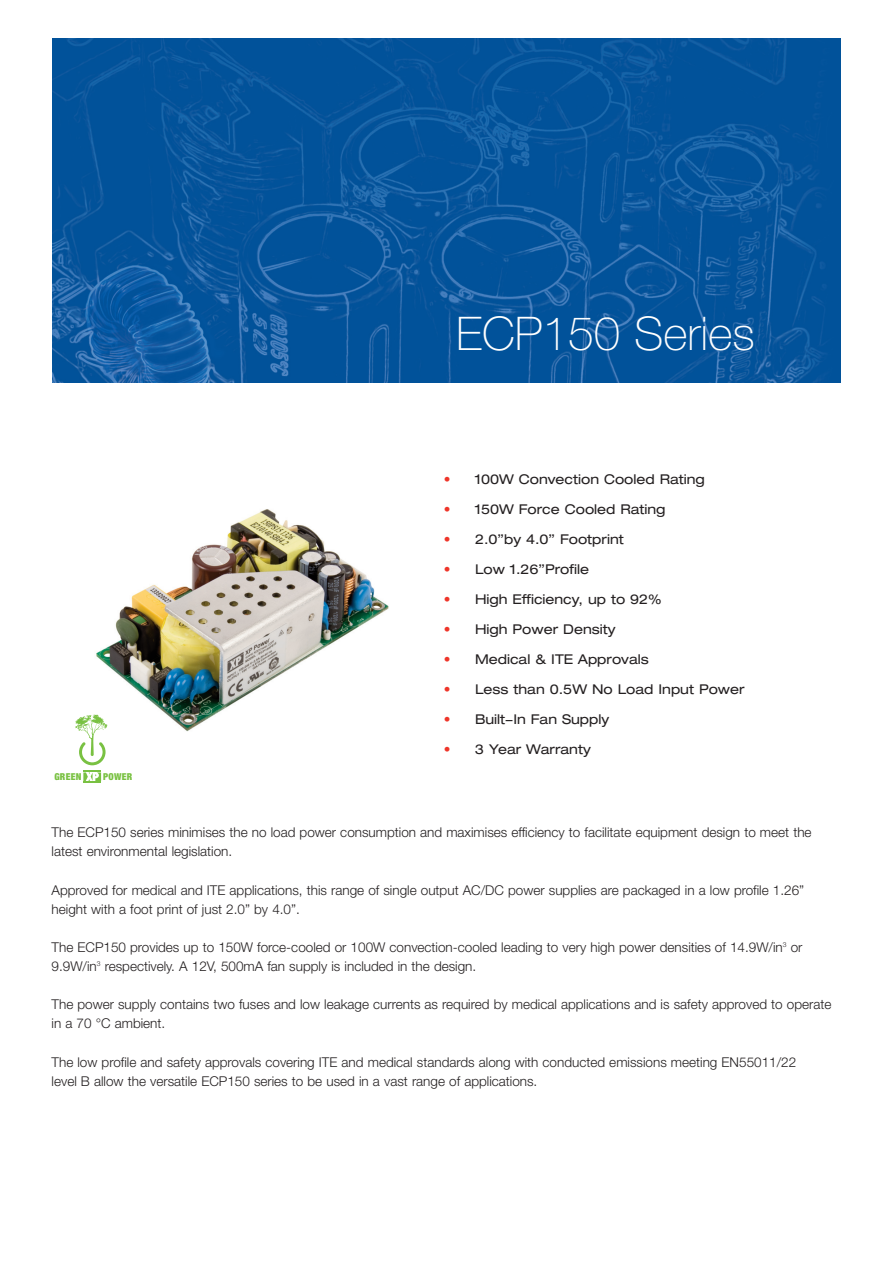
<style>
.page{position:relative;width:893px;height:1263px;background:#fff}
.page>*{position:absolute;margin:0;border:0;box-sizing:border-box;transform-origin:0 0}
.t1{font:100 46.5px "Helvetica Neue LT";color:#fff}
.t2{font:300 13.5px/19px "Helvetica Neue";color:#231f20}
.t3{font:expanded 13.5px "Helvetica Neue LT";color:#231f20}
.t4{font:900 condensed 9.6px "Helvetica Neue LT";letter-spacing:.025em;color:#79c142}
.s1{color:#ee3529}
</style>
<div class="page">
<img style="left:83px;top:509px;width:306px;height:262px">
<img style="left:53px;top:38px;width:787px;height:345px">
<svg style="left:75px;top:715px;width:33px;height:50px"></svg>
<svg style="left:83px;top:771px;width:18px;height:12px"></svg>
<h1 class="t1" style="left:456px;top:307px;width:300px">ECP150 Series</h1>
<p class="t4" style="left:54px;top:771px;width:28px">GREEN</p>
<p class="t4" style="left:103px;top:771px;width:31px">POWER</p>
<p class="t3" style="left:443px;top:474px;width:262px"><span class="s1">•</span> 100W Convection Cooled Rating</p>
<p class="t3" style="left:443px;top:504px;width:223px"><span class="s1">•</span> 150W Force Cooled Rating</p>
<p class="t3" style="left:443px;top:534px;width:181px"><span class="s1">•</span> 2.0”by 4.0” Footprint</p>
<p class="t3" style="left:443px;top:564px;width:147px"><span class="s1">•</span> Low 1.26”Profile</p>
<p class="t3" style="left:443px;top:594px;width:219px"><span class="s1">•</span> High Efficiency, up to 92%</p>
<p class="t3" style="left:443px;top:624px;width:173px"><span class="s1">•</span> High Power Density</p>
<p class="t3" style="left:443px;top:654px;width:206px"><span class="s1">•</span> Medical &amp; ITE Approvals</p>
<p class="t3" style="left:443px;top:684px;width:302px"><span class="s1">•</span> Less than 0.5W No Load Input Power</p>
<p class="t3" style="left:443px;top:714px;width:167px"><span class="s1">•</span> Built-In Fan Supply</p>
<p class="t3" style="left:443px;top:744px;width:148px"><span class="s1">•</span> 3 Year Warranty</p>
<p class="t2" style="left:52px;top:824px;width:761px">The ECP150 series minimises the no load power consumption and maximises efficiency to facilitate equipment design to meet the latest environmental legislation.</p>
<p class="t2" style="left:52px;top:882px;width:754px">Approved for medical and ITE applications, this range of single output AC/DC power supplies are packaged in a low profile 1.26” height with a foot print of just 2.0” by 4.0”.</p>
<p class="t2" style="left:52px;top:939px;width:752px">The ECP150 provides up to 150W force-cooled or 100W convection-cooled leading to very high power densities of 14.9W/in<sup>3</sup> or<br>9.9W/in<sup>3</sup> respectively. A 12V, 500mA fan supply is included in the design.</p>
<p class="t2" style="left:52px;top:996px;width:781px">The power supply contains two fuses and low leakage currents as required by medical applications and is safety approved to operate in a 70 °C ambient.</p>
<p class="t2" style="left:52px;top:1054px;width:746px">The low profile and safety approvals covering ITE and medical standards along with conducted emissions meeting EN55011/22 level B allow the versatile ECP150 series to be used in a vast range of applications.</p>
</div>
